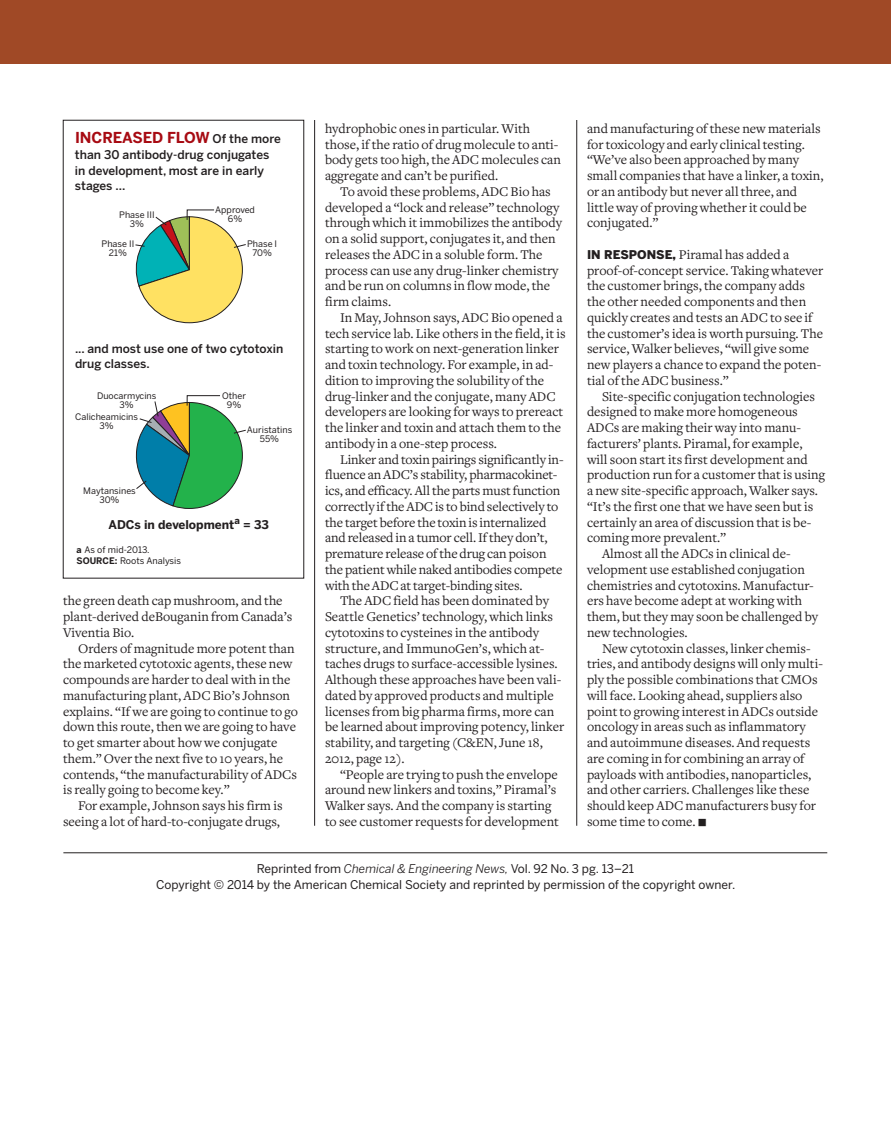
<style>
.page{position:relative;width:891px;height:1134px;background:#fff}
.page>*{position:absolute;margin:0;border:0;box-sizing:border-box;transform-origin:0 0}
.t1{font:700 15px "Benton Sans";letter-spacing:-.005em;color:#a70a12}
.GEN_indent{font:13.8px/15.8px "CEN Freight Text";color:#231f20}
.GEN_noindentSP{font:13.8px/15.8px "CEN Freight Text";color:#231f20}
.BOX_noindent{font:12px "Benton Sans";color:#231f20}
.t2{font:500 12px/15.8px "Benton Sans";color:#231f20}
.t3{font:700 12px "Benton Sans";color:#231f20}
.t4{font:9px/10.5px "Benton Sans";color:#231f20}
.t5{font:8.85px/9px "Benton Sans";color:#231f20;text-align:center}
.s1{font-weight:500;font-size:12px;color:#231f20}
.s2{font-weight:700}
.s3{font-family:"Benton Sans";font-weight:900;font-size:12px}
.s4{font-family:"STIX General"}
.s5{font-style:italic}
</style>
<div class="page">
<div style="left:0;top:0;width:891px;height:64px;background:#a04926"></div>
<hr style="left:63px;top:852px;width:764px;height:1px;background:#231f20">
<hr style="left:576px;top:120px;width:1px;height:706px;background:#231f20">
<hr style="left:314px;top:120px;width:1px;height:706px;background:#231f20">
<svg style="left:135px;top:210px;width:111px;height:113px"></svg>
<svg style="left:135px;top:395px;width:111px;height:114px"></svg>
<p class="t1" style="left:75px;top:129px;width:207px">INCREASED FLOW <span class="s1">Of the more</span></p>
<p class="t2" style="left:75px;top:146px;width:196px">than 30 antibody-drug conjugates in development, most are in early stages ...</p>
<p class="t5" style="left:119px;top:210px;width:37px">Phase III<br>3%</p>
<p class="t5" style="left:102px;top:239px;width:34px">Phase II<br>21%</p>
<p class="t5" style="left:215px;top:205px;width:41px">Approved<br>6%</p>
<p class="t5" style="left:247px;top:239px;width:32px">Phase I<br>70%</p>
<p class="t2" style="left:75px;top:340px;width:210px">... and most use one of two cytotoxin drug classes.</p>
<p class="t5" style="left:97px;top:391px;width:61px">Duocarmycins<br>3%</p>
<p class="t5" style="left:75px;top:413px;width:64px">Calicheamicins<br>3%</p>
<p class="t5" style="left:83px;top:486px;width:54px">Maytansines<br>30%</p>
<p class="t5" style="left:222px;top:391px;width:25px">Other<br>9%</p>
<p class="t5" style="left:247px;top:425px;width:47px">Auristatins<br>55%</p>
<p class="t3" style="left:108px;top:518px;width:162px">ADCs in development<sup>a</sup> = 33</p>
<p class="t4" style="left:77px;top:544px;width:106px"><span class="s2">a</span> As of mid-2013.<br><span class="s2">SOURCE:</span> Roots Analysis</p>
<p class="GEN_indent" style="left:63px;top:593px;width:231px">the green death cap mushroom, and the plant-derived deBouganin from Canada’s<br>Viventia Bio.</p>
<p class="GEN_indent" style="left:63px;top:640px;width:237px;text-indent:15px">Orders of magnitude more potent than the marketed cytotoxic agents, these new compounds are harder to deal with in the manufacturing plant, ADC Bio’s Johnson explains. “If we are going to continue to go down this route, then we are going to have to get smarter about how we conjugate them.” Over the next five to 10 years, he contends, “the manufacturability of ADCs is really going to become key.”</p>
<p class="GEN_indent" style="left:63px;top:798px;width:221px;text-align:right">For example, Johnson says his firm is seeing a lot of hard-to-conjugate drugs,</p>
<p class="GEN_indent" style="left:325px;top:121px;width:237px">hydrophobic ones in particular. With those, if the ratio of drug molecule to anti&shy;body gets too high, the ADC molecules can aggregate and can’t be purified.</p>
<p class="GEN_indent" style="left:325px;top:184px;width:239px;text-indent:15px">To avoid these problems, ADC Bio has developed a “lock and release” technology through which it immobilizes the antibody on a solid support, conjugates it, and then releases the ADC in a soluble form. The process can use any drug-linker chemistry and be run on columns in flow mode, the firm claims.</p>
<p class="GEN_indent" style="left:325px;top:310px;width:242px;text-indent:15px">In May, Johnson says, ADC Bio opened a tech service lab. Like others in the field, it is starting to work on next-generation linker and toxin technology. For example, in ad&shy;dition to improving the solubility of the drug-linker and the conjugate, many ADC developers are looking for ways to prereact the linker and toxin and attach them to the antibody in a one-step process.</p>
<p class="GEN_indent" style="left:325px;top:451px;width:240px;text-indent:15px">Linker and toxin pairings significantly in&shy;fluence an ADC’s stability, pharmacokinet&shy;ics, and efficacy. All the parts must function correctly if the ADC is to bind selectively to the target before the toxin is internalized and released in a tumor cell. If they don’t, premature release of the drug can poison the patient while naked antibodies compete with the ADC at target-binding sites.</p>
<p class="GEN_indent" style="left:325px;top:593px;width:241px;text-indent:15px">The ADC field has been dominated by Seattle Genetics’ technology, which links cytotoxins to cysteines in the antibody structure, and ImmunoGen’s, which at&shy;taches drugs to surface-accessible lysines.<br>Although these approaches have been vali&shy;dated by approved products and multiple licenses from big pharma firms, more can be learned about improving potency, linker stability, and targeting (C&amp;EN, June 18, 2012, page 12).</p>
<p class="GEN_indent" style="left:325px;top:766px;width:235px;text-indent:15px">“People are trying to push the envelope around new linkers and toxins,” Piramal’s Walker says. And the company is starting to see customer requests for development</p>
<p class="GEN_indent" style="left:587px;top:121px;width:238px">and manufacturing of these new materials for toxicology and early clinical testing. “We’ve also been approached by many small companies that have a linker, a toxin, or an antibody but never all three, and little way of proving whether it could be conjugated.”</p>
<p class="GEN_noindentSP" style="left:587px;top:247px;width:238px"><span class="s3">IN RESPONSE,</span> Piramal has added a proof-of-concept service. Taking whatever the customer brings, the company adds the other needed components and then quickly creates and tests an ADC to see if the customer’s idea is worth pursuing. The service, Walker believes, “will give some new players a chance to expand the poten&shy;tial of the ADC business.”</p>
<p class="GEN_indent" style="left:587px;top:388px;width:240px;text-indent:15px">Site-specific conjugation technologies designed to make more homogeneous ADCs are making their way into manu&shy;facturers’ plants. Piramal, for example, will soon start its first development and production run for a customer that is using a new site-specific approach, Walker says. “It’s the first one that we have seen but is certainly an area of discussion that is be&shy;coming more prevalent.”</p>
<p class="GEN_indent" style="left:587px;top:546px;width:233px;text-indent:15px">Almost all the ADCs in clinical de&shy;velopment use established conjugation chemistries and cytotoxins. Manufactur&shy;ers have become adept at working with them, but they may soon be challenged by new technologies.</p>
<p class="GEN_indent" style="left:587px;top:640px;width:237px;text-indent:15px">New cytotoxin classes, linker chemis&shy;tries, and antibody designs will only multi&shy;ply the possible combinations that CMOs will face. Looking ahead, suppliers also point to growing interest in ADCs outside oncology in areas such as inflammatory and autoimmune diseases. And requests are coming in for combining an array of payloads with antibodies, nanoparticles, and other carriers. Challenges like these should keep ADC manufacturers busy for some time to come. <span class="s4">◾</span></p>
<p class="BOX_noindent" style="left:257px;top:862px;width:379px">Reprinted from <span class="s5">Chemical &amp; Engineering News,</span> Vol. 92 No. 3 pg. 13–21</p>
<p class="BOX_noindent" style="left:156px;top:877px;width:581px">Copyright © 2014 by the American Chemical Society and reprinted by permission of the copyright owner.</p>
</div>
